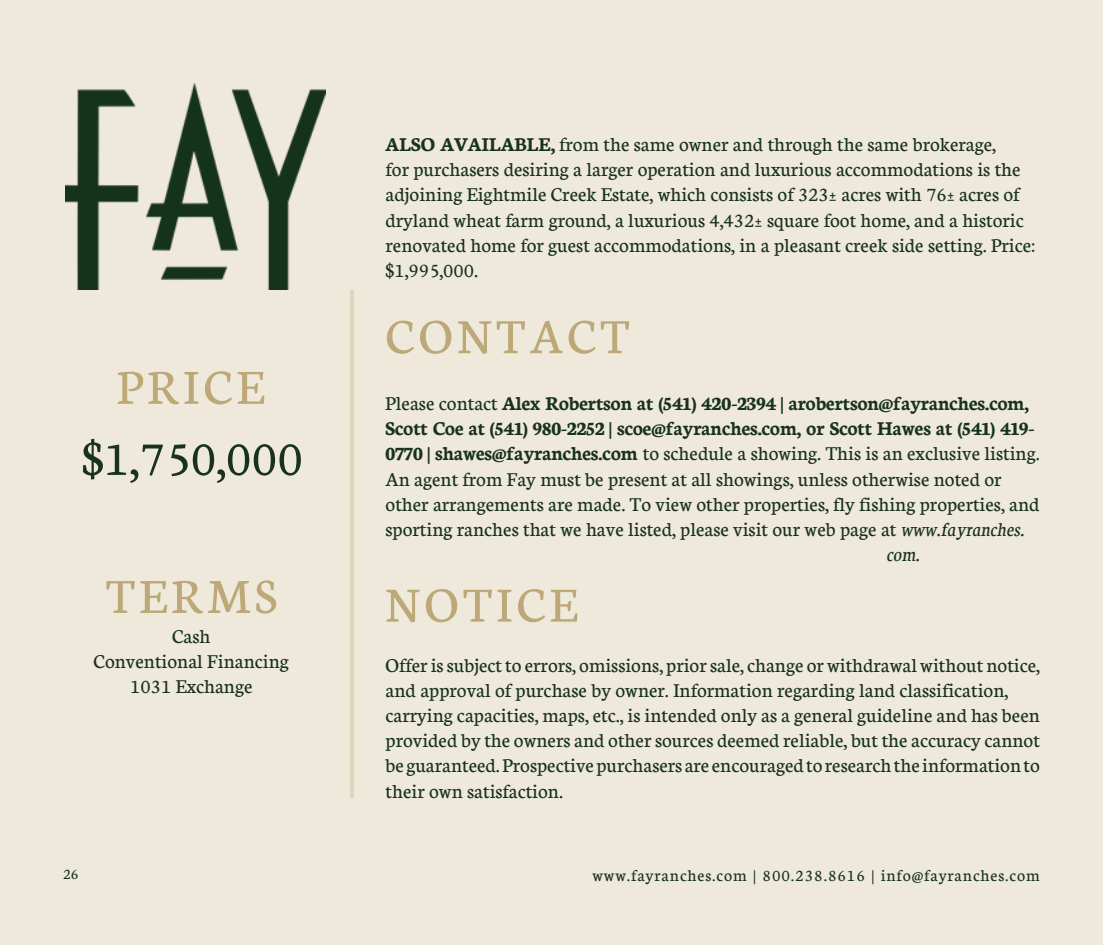
<style>
.page{position:relative;width:1103px;height:945px;background:#fff}
.page>*{position:absolute;margin:0;border:0;box-sizing:border-box;transform-origin:0 0}
.t1{font:52.5px "Neuton";letter-spacing:.09em;color:#bda878}
.t2{font:52.5px "Neuton";color:#18321d}
.t3{font:21px/25.2px "Neuton";color:#18321d}
.t4{font:700 21px "Neuton";color:#18321d}
.t5{font:italic 21px "Neuton";color:#18321d}
.t6{font:17.5px "Neuton";letter-spacing:.05em;color:#18321d}
.t7{font:15.75px "Neuton";color:#18321d}
.s1{font-weight:700}
.s2{font-weight:400}
.s3{font-style:italic}
</style>
<div class="page">
<div style="left:0;top:0;width:1102px;height:945px;background:#eee9da"></div>
<img style="left:66px;top:83px;width:260px;height:206px">
<hr style="left:350px;top:291px;width:3px;height:507px;background:#bda878">
<p class="t3" style="left:385px;top:131px;width:651px"><span class="s1">ALSO AVAILABLE,</span> from the same owner and through the same brokerage,<br>for purchasers desiring a larger operation and luxurious accommodations is the adjoining Eightmile Creek Estate, which consists of 323± acres with 76± acres of dryland wheat farm ground, a luxurious 4,432± square foot home, and a historic renovated home for guest accommodations, in a pleasant creek side setting. Price: $1,995,000.</p>
<h1 class="t1" style="left:117px;top:356px;width:149px">PRICE</h1>
<h1 class="t2" style="left:82px;top:427px;width:223px">$1,750,000</h1>
<h1 class="t1" style="left:106px;top:565px;width:172px">TERMS</h1>
<p class="t3" style="left:94px;top:622px;width:197px;text-align:center">Cash<br>Conventional Financing<br>1031 Exchange</p>
<h1 class="t1" style="left:385px;top:305px;width:245px">CONTACT</h1>
<p class="t4" style="left:385px;top:390px;width:645px"><span class="s2">Please contact</span> Alex Robertson at (541) 420-2394 | arobertson@fayranches.com,</p>
<p class="t4" style="left:385px;top:415px;width:650px">Scott Coe at (541) 980-2252 | scoe@fayranches.com, or Scott Hawes at (541) 419-</p>
<p class="t3" style="left:385px;top:440px;width:656px"><span class="s1">0770 | shawes@fayranches.com</span> to schedule a showing. This is an exclusive listing.</p>
<p class="t3" style="left:385px;top:466px;width:617px">An agent from Fay must be present at all showings, unless otherwise noted or</p>
<p class="t3" style="left:385px;top:491px;width:655px">other arrangements are made. To view other properties, fly fishing properties, and</p>
<p class="t3" style="left:385px;top:516px;width:640px">sporting ranches that we have listed, please visit our web page at <span class="s3">www.fayranches.</span></p>
<p class="t5" style="left:886px;top:541px;width:35px">com.</p>
<h1 class="t1" style="left:385px;top:574px;width:193px">NOTICE</h1>
<p class="t3" style="left:385px;top:652px;width:656px">Offer is subject to errors, omissions, prior sale, change or withdrawal without notice, and approval of purchase by owner. Information regarding land classification, carrying capacities, maps, etc., is intended only as a general guideline and has been provided by the owners and other sources deemed reliable, but the accuracy cannot be guaranteed. Prospective purchasers are encouraged to research the information to their own satisfaction.</p>
<p class="t7" style="left:63px;top:865px;width:17px">26</p>
<p class="t6" style="left:592px;top:865px;width:449px">www.fayranches.com | 800.238.8616 | info@fayranches.com</p>
</div>
